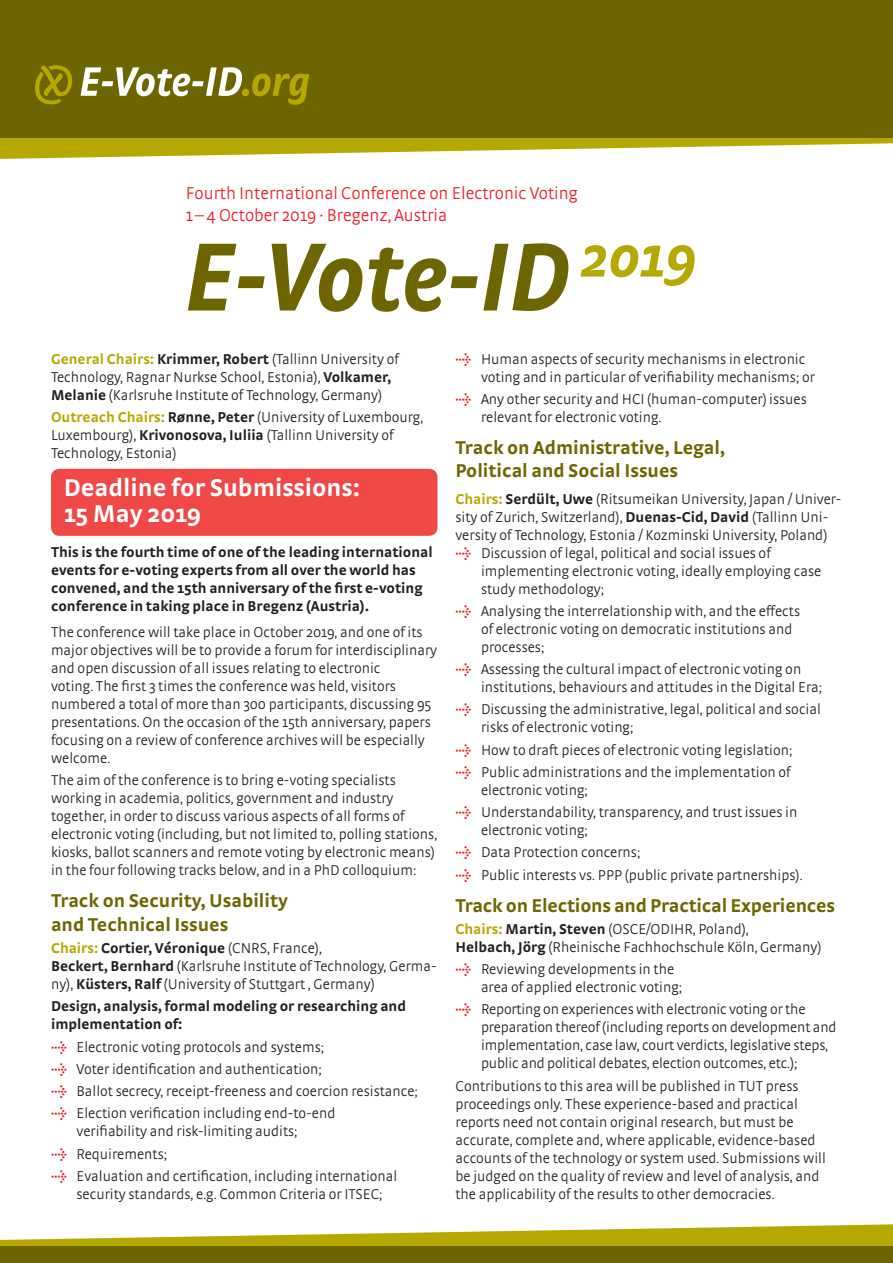
<style>
.page{position:relative;width:893px;height:1263px;background:#fff}
.page>*{position:absolute;margin:0;border:0;box-sizing:border-box;transform-origin:0 0}
.t1{font:italic 700 102px "Strada Cond";color:#6d6600}
.EV_txt{font:700 25.5px/25.5px "Strada";color:#fff}
.EV_tit_13{font:700 19.5px/23.4px "Strada";color:#6d6600}
.EV_txt-2{font:700 19.5px/23.4px "Strada";color:#6d6600}
.EV_txt_liste{font:700 19.5px "Strada";letter-spacing:-.01em;color:#6d6600}
.t2{font:300 18px/21.6px "Strada";color:#ee1d23}
.EV_txt-3{font:300 15px/18px "Strada";color:#231f20}
.EV_txt_liste-2{font:300 15px/18px "Strada";color:#231f20}
.EV_txt_bold{font:300 15px/18px "Strada";color:#231f20}
.EV_txt-4{font:700 15px/18px "Strada";color:#231f20}
.EV_txt_bold-2{font:700 15px/18px "Strada";color:#231f20}
.s1{font-weight:700;color:#b5a901}
.s2{font-weight:700}
.s3{font-family:"Strada Exp";font-weight:700;color:#ee1d23}
</style>
<div class="page">
<svg style="left:0;top:1224px;width:893px;height:22px"></svg>
<div style="left:0;top:1246px;width:893px;height:17px;background:#6d6600"></div>
<div style="left:51px;top:469px;width:386px;height:67px;background:#ef4847;border-radius:9px"></div>
<svg style="left:0;top:137px;width:893px;height:22px;fill:#b5a901"></svg>
<div style="left:0;top:0;width:893px;height:137px;background:#6d6600"></div>
<svg style="left:35px;top:65px;width:207px;height:39px"></svg>
<div style="left:242px;top:89px;width:7px;height:7px;background:#b5a901;border-radius:50%"></div>
<svg style="left:252px;top:74px;width:57px;height:31px"></svg>
<p class="t2" style="left:186px;top:182px;width:394px">Fourth International Conference on Electronic Voting<br>1–4 October 2019 · Bregenz, Austria</p>
<p class="t1" style="left:186px;top:216px;width:513px">E-Vote-ID <sup>2019</sup></p>
<p class="EV_txt_bold" style="left:51px;top:349px;width:349px"><span class="s1">General Chairs:</span> <span class="s2">Krimmer, Robert</span> (Tallinn University of<br>Technology, Ragnar Nurkse School, Estonia), <span class="s2">Volkamer,<br>Melanie</span> (Karlsruhe Institute of Technology, Germany)</p>
<p class="EV_txt_bold" style="left:51px;top:408px;width:374px"><span class="s1">Outreach Chairs:</span> <span class="s2">Rønne, Peter</span> (University of Luxembourg,<br>Luxembourg), <span class="s2">Krivonosova, Iuliia</span> (Tallinn University of<br>Technology, Estonia)</p>
<p class="EV_txt" style="left:64px;top:474px;width:298px">Deadline for Submissions:<br>15 May 2019</p>
<p class="EV_txt-4" style="left:51px;top:542px;width:383px">This is the fourth time of one of the leading international events for e-voting experts from all over the world has convened, and the 15th anniversary of the first e-voting conference in taking place in Bregenz (Austria).</p>
<p class="EV_txt-3" style="left:51px;top:623px;width:388px">The conference will take place in October 2019, and one of its major objectives will be to provide a forum for interdisciplinary and open discussion of all issues relating to electronic<br>voting. The first 3 times the conference was held, visitors numbered a total of more than 300 participants, discussing 95 presentations. On the occasion of the 15th anniversary, papers focusing on a review of conference archives will be especially welcome.</p>
<p class="EV_txt-3" style="left:51px;top:771px;width:388px">The aim of the conference is to bring e-voting specialists working in academia, politics, government and industry together, in order to discuss various aspects of all forms of electronic voting (including, but not limited to, polling stations, kiosks, ballot scanners and remote voting by electronic means) in the four following tracks below, and in a PhD colloquium:</p>
<p class="EV_txt-2" style="left:51px;top:888px;width:238px">Track on Security, Usability and Technical Issues</p>
<p class="EV_txt-3" style="left:51px;top:939px;width:387px"><span class="s1">Chairs:</span> <span class="s2">Cortier, Véronique</span> (CNRS, France),<br><span class="s2">Beckert, Bernhard</span> (Karlsruhe Institute of Technology, Germa&shy;ny), <span class="s2">Küsters, Ralf</span> (University of Stuttgart , Germany)</p>
<p class="EV_txt_bold-2" style="left:51px;top:997px;width:356px">Design, analysis, formal modeling or researching and implementation of:</p>
<p class="EV_txt_liste-2" style="left:51px;top:1037px;width:275px"><span class="s3">}</span> Electronic voting protocols and systems;</p>
<p class="EV_txt_liste-2" style="left:51px;top:1059px;width:272px"><span class="s3">}</span> Voter identification and authentication;</p>
<p class="EV_txt_liste-2" style="left:51px;top:1082px;width:368px"><span class="s3">}</span> Ballot secrecy, receipt-freeness and coercion resistance;</p>
<p class="EV_txt_liste-2" style="left:77px;top:1104px;width:260px;text-indent:-26px"><span class="s3">}</span> Election verification including end-to-end verifiability and risk-limiting audits;</p>
<p class="EV_txt_liste-2" style="left:51px;top:1144px;width:118px"><span class="s3">}</span> Requirements;</p>
<p class="EV_txt_liste-2" style="left:77px;top:1167px;width:322px;text-indent:-26px"><span class="s3">}</span> Evaluation and certification, including international security standards, e.g. Common Criteria or ITSEC;</p>
<p class="EV_txt_liste-2" style="left:481px;top:349px;width:335px;text-indent:-26px"><span class="s3">}</span> Human aspects of security mechanisms in electronic voting and in particular of verifiability mechanisms; or</p>
<p class="EV_txt_liste-2" style="left:481px;top:390px;width:327px;text-indent:-26px"><span class="s3">}</span> Any other security and HCI (human-computer) issues relevant for electronic voting.</p>
<p class="EV_tit_13" style="left:455px;top:435px;width:271px">Track on Administrative, Legal,<br>Political and Social Issues</p>
<p class="EV_txt-3" style="left:455px;top:489px;width:387px"><span class="s1">Chairs:</span> <span class="s2">Serdült, Uwe</span> (Ritsumeikan University, Japan / Univer&shy;sity of Zurich, Switzerland), <span class="s2">Duenas-Cid, David</span> (Tallinn Uni&shy;versity of Technology, Estonia / Kozminski University, Poland)</p>
<p class="EV_txt_liste-2" style="left:481px;top:543px;width:342px;text-indent:-26px"><span class="s3">}</span> Discussion of legal, political and social issues of implementing electronic voting, ideally employing case study methodology;</p>
<p class="EV_txt_liste-2" style="left:481px;top:602px;width:321px;text-indent:-26px"><span class="s3">}</span> Analysing the interrelationship with, and the effects of electronic voting on democratic institutions and processes;</p>
<p class="EV_txt_liste-2" style="left:481px;top:660px;width:343px;text-indent:-26px"><span class="s3">}</span> Assessing the cultural impact of electronic voting on institutions, behaviours and attitudes in the Digital Era;</p>
<p class="EV_txt_liste-2" style="left:481px;top:700px;width:341px;text-indent:-26px"><span class="s3">}</span> Discussing the administrative, legal, political and social risks of electronic voting;</p>
<p class="EV_txt_liste-2" style="left:455px;top:740px;width:338px"><span class="s3">}</span> How to draft pieces of electronic voting legislation;</p>
<p class="EV_txt_liste-2" style="left:481px;top:763px;width:311px;text-indent:-26px"><span class="s3">}</span> Public administrations and the implementation of electronic voting;</p>
<p class="EV_txt_liste-2" style="left:481px;top:803px;width:318px;text-indent:-26px"><span class="s3">}</span> Understandability, transparency, and trust issues in electronic voting;</p>
<p class="EV_txt_liste-2" style="left:455px;top:843px;width:186px"><span class="s3">}</span> Data Protection concerns;</p>
<p class="EV_txt_liste-2" style="left:455px;top:865px;width:349px"><span class="s3">}</span> Public interests vs. PPP (public private partnerships).</p>
<p class="EV_txt_liste" style="left:455px;top:893px;width:381px">Track on Elections and Practical Experiences</p>
<p class="EV_txt-3" style="left:455px;top:920px;width:368px"><span class="s1">Chairs:</span> <span class="s2">Martin, Steven</span> (OSCE/ODIHR, Poland),<br><span class="s2">Helbach, Jörg</span> (Rheinische Fachhochschule Köln, Germany)</p>
<p class="EV_txt_liste-2" style="left:481px;top:960px;width:203px;text-indent:-26px"><span class="s3">}</span> Reviewing developments in the area of applied electronic voting;</p>
<p class="EV_txt_liste-2" style="left:481px;top:1000px;width:357px;text-indent:-26px"><span class="s3">}</span> Reporting on experiences with electronic voting or the preparation thereof (including reports on development and implementation, case law, court verdicts, legislative steps, public and political debates, election outcomes, etc.);</p>
<p class="EV_txt-3" style="left:455px;top:1076px;width:372px">Contributions to this area will be published in TUT press proceedings only. These experience-based and practical reports need not contain original research, but must be accurate, complete and, where applicable, evidence-based accounts of the technology or system used. Submissions will be judged on the quality of review and level of analysis, and the applicability of the results to other democracies.</p>
</div>
